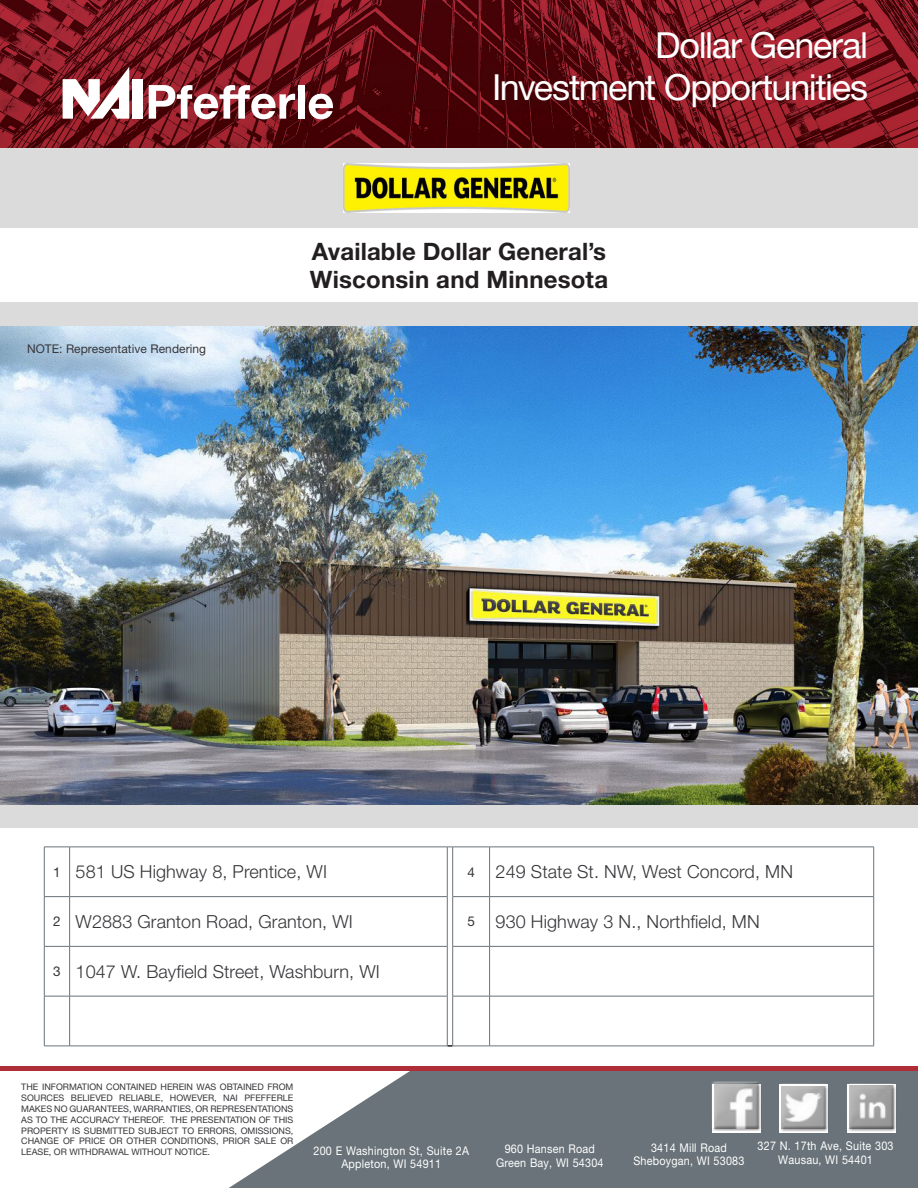
<style>
.page{position:relative;width:918px;height:1188px;background:#fff}
.page>*{position:absolute;margin:0;border:0;box-sizing:border-box;transform-origin:0 0}
.Disclaimer{font:36px/42px "Helvetica Neue LT Std";letter-spacing:-.035em;color:#fff;text-align:right}
.Disclaimer-2{font:700 24px "Helvetica Neue LT Std";letter-spacing:.005em;color:#231f20}
.t1{font:300 18px "Helvetica Neue LT Std";letter-spacing:.005em;color:#363539}
.t2{font:13.5px "Helvetica Neue LT Std";color:#363539}
.t3{font:12px "Helvetica Neue LT Std";letter-spacing:.02em;color:#fff;scale:.9 1}
.t4{font:12px "Helvetica Neue LT Std";letter-spacing:.005em;color:#363539}
.t5{font:9px/10.8px "Helvetica Neue LT Std";color:#363539;text-align:justify}
</style>
<div class="page">
<div style="left:0;top:148px;width:918px;height:680px;background:#dbdbdb"></div>
<img style="left:0;top:326px;width:918px;height:479px">
<img style="left:0;top:0;width:918px;height:148px">
<div style="left:133px;top:79px;width:10px;height:40px;background:#fff"></div>
<svg style="left:63px;top:67px;width:66px;height:52px"></svg>
<svg style="left:149px;top:85px;width:146px;height:34px"></svg>
<div style="left:298px;top:85px;width:7px;height:34px;background:#fff"></div>
<svg style="left:309px;top:94px;width:24px;height:25px"></svg>
<svg style="left:229px;top:1071px;width:689px;height:117px;background:#7e878c"></svg>
<div style="left:712px;top:1084px;width:49px;height:49px;background:#fff"></div>
<div style="left:780px;top:1084px;width:48px;height:49px;background:#fff"></div>
<div style="left:847px;top:1084px;width:49px;height:49px;background:#fff"></div>
<div style="left:847px;top:1083px;width:49px;height:47px;background:#fff"></div>
<div style="left:847px;top:1085px;width:50px;height:47px;background:#231f20;opacity:.75"></div>
<img style="left:849px;top:1086px;width:44px;height:42px">
<div style="left:712px;top:1081px;width:49px;height:48px;background:#fff;opacity:.75"></div>
<div style="left:712px;top:1083px;width:50px;height:48px;background:#231f20;opacity:.75"></div>
<img style="left:714px;top:1084px;width:44px;height:44px">
<div style="left:779px;top:1083px;width:49px;height:47px;background:#fff"></div>
<div style="left:780px;top:1085px;width:49px;height:47px;background:#231f20;opacity:.75"></div>
<img style="left:782px;top:1086px;width:44px;height:42px">
<div style="left:0;top:228px;width:918px;height:74px;background:#fff"></div>
<img style="left:343px;top:164px;width:227px;height:48px">
<svg style="left:45px;top:847px;width:24px;height:1px"></svg>
<hr style="left:44px;top:847px;width:1px;height:49px;background:#697379">
<hr style="left:70px;top:847px;width:377px;height:1px;background:#697379">
<hr style="left:69px;top:847px;width:1px;height:49px;background:#697379">
<hr style="left:447px;top:847px;width:1px;height:49px;background:#697379">
<hr style="left:453px;top:847px;width:37px;height:1px;background:#697379">
<hr style="left:452px;top:847px;width:1px;height:49px;background:#697379">
<hr style="left:490px;top:847px;width:384px;height:1px;background:#697379">
<hr style="left:489px;top:847px;width:1px;height:49px;background:#697379">
<hr style="left:873px;top:847px;width:1px;height:49px;background:#697379">
<svg style="left:44px;top:896px;width:26px;height:1px"></svg>
<hr style="left:44px;top:897px;width:1px;height:49px;background:#697379">
<hr style="left:70px;top:896px;width:377px;height:1px;background:#697379">
<hr style="left:69px;top:897px;width:1px;height:49px;background:#697379">
<hr style="left:447px;top:897px;width:1px;height:49px;background:#697379">
<hr style="left:453px;top:896px;width:37px;height:1px;background:#697379">
<hr style="left:452px;top:897px;width:1px;height:49px;background:#697379">
<hr style="left:490px;top:896px;width:384px;height:1px;background:#697379">
<hr style="left:489px;top:897px;width:1px;height:49px;background:#697379">
<hr style="left:873px;top:897px;width:1px;height:49px;background:#697379">
<svg style="left:44px;top:946px;width:26px;height:1px"></svg>
<hr style="left:44px;top:947px;width:1px;height:49px;background:#697379">
<hr style="left:70px;top:946px;width:377px;height:1px;background:#697379">
<hr style="left:69px;top:947px;width:1px;height:49px;background:#697379">
<hr style="left:447px;top:947px;width:1px;height:49px;background:#697379">
<hr style="left:453px;top:946px;width:37px;height:1px;background:#697379">
<hr style="left:452px;top:947px;width:1px;height:49px;background:#697379">
<hr style="left:490px;top:946px;width:384px;height:1px;background:#697379">
<hr style="left:489px;top:947px;width:1px;height:49px;background:#697379">
<hr style="left:873px;top:947px;width:1px;height:49px;background:#697379">
<svg style="left:45px;top:996px;width:24px;height:1px"></svg>
<hr style="left:44px;top:996px;width:1px;height:50px;background:#697379">
<hr style="left:70px;top:996px;width:377px;height:1px;background:#697379">
<hr style="left:69px;top:996px;width:1px;height:50px;background:#697379">
<hr style="left:447px;top:996px;width:1px;height:50px;background:#697379">
<hr style="left:453px;top:996px;width:37px;height:1px;background:#697379">
<hr style="left:452px;top:996px;width:1px;height:50px;background:#697379">
<hr style="left:490px;top:996px;width:384px;height:1px;background:#697379">
<hr style="left:489px;top:996px;width:1px;height:50px;background:#697379">
<hr style="left:873px;top:996px;width:1px;height:50px;background:#697379">
<svg style="left:44px;top:1046px;width:26px;height:1px"></svg>
<hr style="left:70px;top:1046px;width:377px;height:1px;background:#697379">
<hr style="left:453px;top:1046px;width:37px;height:1px;background:#697379">
<hr style="left:490px;top:1046px;width:384px;height:1px;background:#697379">
<div style="left:0;top:1066px;width:918px;height:5px;background:#af2d37"></div>
<p class="Disclaimer" style="left:492px;top:23px;width:378px">Dollar General<br>Investment Opportunities</p>
<p class="t4" style="left:27px;top:341px;width:181px">NOTE: Representative Rendering</p>
<p class="Disclaimer-2" style="left:312px;top:236px;width:296px">Available Dollar General’s</p>
<p class="Disclaimer-2" style="left:310px;top:265px;width:300px">Wisconsin and Minnesota</p>
<p class="t2" style="left:53px;top:864px;width:9px">1</p>
<p class="t1" style="left:76px;top:861px;width:253px">581 US Highway 8, Prentice, WI</p>
<p class="t2" style="left:467px;top:864px;width:9px">4</p>
<p class="t1" style="left:496px;top:861px;width:299px">249 State St. NW, West Concord, MN</p>
<p class="t2" style="left:53px;top:913px;width:9px">2</p>
<p class="t1" style="left:76px;top:911px;width:279px">W2883 Granton Road, Granton, WI</p>
<p class="t2" style="left:467px;top:913px;width:9px">5</p>
<p class="t1" style="left:496px;top:911px;width:266px">930 Highway 3 N., Northfield, MN</p>
<p class="t2" style="left:53px;top:963px;width:9px">3</p>
<p class="t1" style="left:76px;top:960px;width:306px">1047 W. Bayfield Street, Washburn, WI</p>
<p class="t5" style="left:21px;top:1082px;width:274px">THE INFORMATION CONTAINED HEREIN WAS OBTAINED FROM SOURCES BELIEVED RELIABLE, HOWEVER, NAI PFEFFERLE MAKES NO GUARANTEES, WARRANTIES, OR REPRESENTATIONS AS TO THE ACCURACY THEREOF. THE PRESENTATION OF THIS PROPERTY IS SUBMITTED SUBJECT TO ERRORS, OMISSIONS, CHANGE OF PRICE OR OTHER CONDITIONS, PRIOR SALE OR LEASE, OR WITHDRAWAL WITHOUT NOTICE.</p>
<p class="t3" style="left:313px;top:1143px;width:174px">200 E Washington St, Suite 2A</p>
<p class="t3" style="left:341px;top:1157px;width:112px">Appleton, WI 54911</p>
<p class="t3" style="left:505px;top:1142px;width:102px">960 Hansen Road</p>
<p class="t3" style="left:496px;top:1155px;width:121px">Green Bay, WI 54304</p>
<p class="t3" style="left:651px;top:1140px;width:86px">3414 Mill Road</p>
<p class="t3" style="left:633px;top:1154px;width:125px">Sheboygan, WI 53083</p>
<p class="t3" style="left:758px;top:1139px;width:153px">327 N. 17th Ave, Suite 303</p>
<p class="t3" style="left:778px;top:1152px;width:107px">Wausau, WI 54401</p>
</div>
